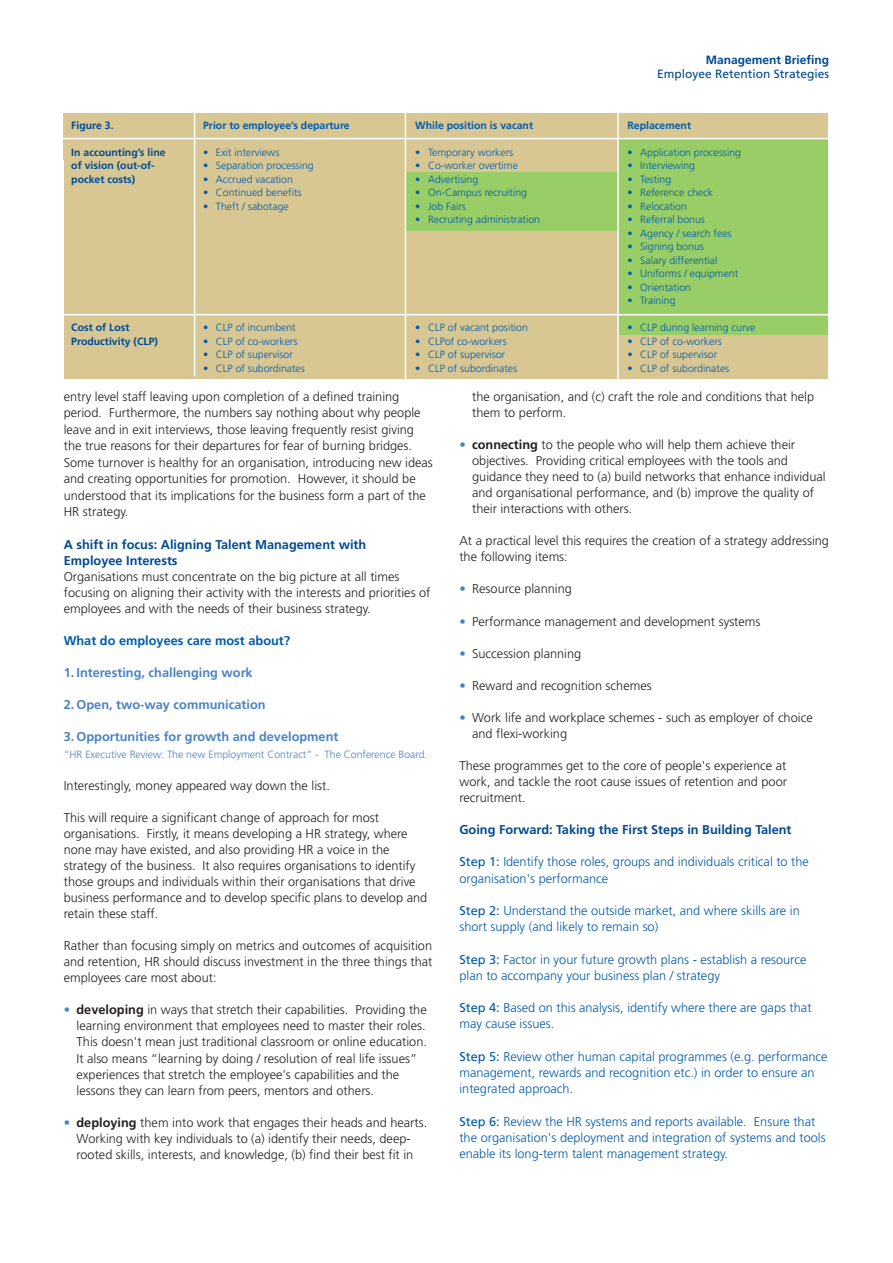
<style>
.page{position:relative;width:893px;height:1263px;background:#fff}
.page>*{position:absolute;margin:0;border:0;box-sizing:border-box;transform-origin:0 0}
.t1{font:300 12.75px/16px "Frutiger";color:#231f20}
.t2{font:300 12.75px/16.2px "Frutiger";color:#015bab}
.t3{font:700 12.75px/16px "Frutiger";color:#014990}
.t4{font:700 12.75px "Frutiger";color:#4b82c3}
.t5{font:700 12.75px "Frutiger";color:#015bab}
.t6{font:12px "Frutiger";color:#014990}
.t7{font:700 12px "Frutiger";color:#014990}
.t8{font:300 10.5px "Frutiger";color:#015bab}
.t9{font:700 10.5px/13.5px "Frutiger";color:#014990}
.t10{font:300 10.5px "Frutiger";color:#4b82c3}
.t11{font:700 10.5px "Frutiger";color:#015bab}
.s1{font-weight:700;color:#4b82c3}
.s2{font-weight:700}
.s3{font-weight:400}
</style>
<div class="page">
<div style="left:184px;top:152px;width:644px;height:226px;background:#d8c793"></div>
<div style="left:64px;top:152px;width:123px;height:226px;background:#d8c793"></div>
<div style="left:64px;top:113px;width:764px;height:47px;background:#d8c793"></div>
<hr style="left:194px;top:106px;width:1px;height:270px;background:#fff">
<div style="left:406px;top:172px;width:212px;height:59px;background:#99cd65"></div>
<hr style="left:405px;top:106px;width:1px;height:280px;background:#fff">
<div style="left:618px;top:139px;width:209px;height:195px;background:#99cd65"></div>
<hr style="left:55px;top:314px;width:783px;height:1px;background:#fff">
<hr style="left:55px;top:138px;width:783px;height:1px;background:#fff">
<hr style="left:617px;top:106px;width:2px;height:277px;background:#fff">
<p class="t9" style="left:71px;top:119px;width:44px">Figure 3.</p>
<p class="t9" style="left:71px;top:146px;width:96px">In accounting’s line of vision (out-of&shy;pocket costs)</p>
<p class="t11" style="left:203px;top:121px;width:148px">Prior to employee’s departure</p>
<p class="t8" style="left:203px;top:148px;width:78px">• Exit interviews</p>
<p class="t8" style="left:203px;top:161px;width:112px">• Separation processing</p>
<p class="t8" style="left:203px;top:175px;width:91px">• Accrued vacation</p>
<p class="t8" style="left:203px;top:188px;width:100px">• Continued benefits</p>
<p class="t8" style="left:203px;top:202px;width:87px">• Theft / sabotage</p>
<p class="t9" style="left:71px;top:322px;width:88px">Cost of Lost<br>Productivity (CLP)</p>
<p class="t8" style="left:203px;top:323px;width:94px">• CLP of incumbent</p>
<p class="t8" style="left:203px;top:337px;width:96px">• CLP of co-workers</p>
<p class="t8" style="left:203px;top:350px;width:91px">• CLP of supervisor</p>
<p class="t8" style="left:203px;top:364px;width:103px">• CLP of subordinates</p>
<p class="t11" style="left:415px;top:121px;width:119px">While position is vacant</p>
<p class="t8" style="left:415px;top:148px;width:99px">• Temporary workers</p>
<p class="t8" style="left:415px;top:161px;width:104px">• Co-worker overtime</p>
<p class="t8" style="left:415px;top:175px;width:64px">• Advertising</p>
<p class="t8" style="left:415px;top:188px;width:113px">• On-Campus recruiting</p>
<p class="t8" style="left:415px;top:202px;width:52px">• Job Fairs</p>
<p class="t8" style="left:415px;top:215px;width:126px">• Recruiting administration</p>
<p class="t8" style="left:415px;top:323px;width:114px">• CLP of vacant position</p>
<p class="t8" style="left:415px;top:337px;width:93px">• CLPof co-workers</p>
<p class="t8" style="left:415px;top:350px;width:91px">• CLP of supervisor</p>
<p class="t8" style="left:415px;top:364px;width:103px">• CLP of subordinates</p>
<p class="t7" style="left:706px;top:55px;width:125px">Management Briefing</p>
<p class="t6" style="left:657px;top:69px;width:174px">Employee Retention Strategies</p>
<p class="t11" style="left:627px;top:121px;width:65px">Replacement</p>
<p class="t8" style="left:627px;top:148px;width:115px">• Application processing</p>
<p class="t8" style="left:627px;top:161px;width:69px">• Interviewing</p>
<p class="t8" style="left:627px;top:175px;width:45px">• Testing</p>
<p class="t8" style="left:627px;top:188px;width:87px">• Reference check</p>
<p class="t8" style="left:627px;top:202px;width:61px">• Relocation</p>
<p class="t8" style="left:627px;top:215px;width:79px">• Referral bonus</p>
<p class="t8" style="left:627px;top:229px;width:106px">• Agency / search fees</p>
<p class="t8" style="left:627px;top:242px;width:78px">• Signing bonus</p>
<p class="t8" style="left:627px;top:256px;width:91px">• Salary differential</p>
<p class="t8" style="left:627px;top:269px;width:112px">• Uniforms / equipment</p>
<p class="t8" style="left:627px;top:283px;width:65px">• Orientation</p>
<p class="t8" style="left:627px;top:296px;width:49px">• Training</p>
<p class="t8" style="left:627px;top:323px;width:129px">• CLP during learning curve</p>
<p class="t8" style="left:627px;top:337px;width:96px">• CLP of co-workers</p>
<p class="t8" style="left:627px;top:350px;width:91px">• CLP of supervisor</p>
<p class="t8" style="left:627px;top:364px;width:103px">• CLP of subordinates</p>
<p class="t1" style="left:64px;top:389px;width:371px;line-height:16.5px">entry level staff leaving upon completion of a defined training period. Furthermore, the numbers say nothing about why people leave and in exit interviews, those leaving frequently resist giving the true reasons for their departures for fear of burning bridges.<br>Some turnover is healthy for an organisation, introducing new ideas and creating opportunities for promotion. However, it should be understood that its implications for the business form a part of the HR strategy.</p>
<p class="t3" style="left:64px;top:537px;width:304px">A shift in focus: Aligning Talent Management with<br>Employee Interests</p>
<p class="t1" style="left:64px;top:569px;width:368px">Organisations must concentrate on the big picture at all times focusing on aligning their activity with the interests and priorities of employees and with the needs of their business strategy.</p>
<p class="t5" style="left:64px;top:636px;width:228px">What do employees care most about?</p>
<p class="t4" style="left:64px;top:668px;width:190px">1. Interesting, challenging work</p>
<p class="t4" style="left:64px;top:700px;width:203px">2. Open, two-way communication</p>
<p class="t4" style="left:64px;top:732px;width:276px">3. Opportunities for growth and development</p>
<p class="t10" style="left:64px;top:750px;width:365px">“HR Executive Review: The new Employment Contract” - The Conference Board.</p>
<p class="t1" style="left:64px;top:778px;width:268px">Interestingly, money appeared way down the list.</p>
<p class="t1" style="left:64px;top:810px;width:365px">This will require a significant change of approach for most organisations. Firstly, it means developing a HR strategy, where none may have existed, and also providing HR a voice in the strategy of the business. It also requires organisations to identify those groups and individuals within their organisations that drive business performance and to develop specific plans to develop and retain these staff.</p>
<p class="t1" style="left:64px;top:939px;width:370px;text-align:justify">Rather than focusing simply on metrics and outcomes of acquisition and retention, HR should discuss investment in the three things that employees care most about:</p>
<p class="t1" style="left:77px;top:1003px;width:352px;text-indent:-13px"><span class="s1">•</span> <span class="s2">developing</span> in ways that stretch their capabilities. Providing the learning environment that employees need to master their roles.<br>This doesn't mean just traditional classroom or online education.<br>It also means “learning by doing / resolution of real life issues” experiences that stretch the employee's capabilities and the lessons they can learn from peers, mentors and others.</p>
<p class="t1" style="left:64px;top:1115px;width:365px;text-align:center"><span class="s1">•</span> <span class="s2">deploying</span> them into work that engages their heads and hearts.<br>Working with key individuals to (a) identify their needs, deep&shy;rooted skills, interests, and knowledge, (b) find their best fit in</p>
<p class="t1" style="left:472px;top:389px;width:343px">the organisation, and (c) craft the role and conditions that help them to perform.</p>
<p class="t1" style="left:472px;top:437px;width:355px;text-indent:-13px"><span class="s1">•</span> <span class="s2">connecting</span> to the people who will help them achieve their objectives. Providing critical employees with the tools and guidance they need to (a) build networks that enhance individual and organisational performance, and (b) improve the quality of their interactions with others.</p>
<p class="t1" style="left:459px;top:534px;width:371px">At a practical level this requires the creation of a strategy addressing the following items:</p>
<p class="t1" style="left:459px;top:582px;width:114px"><span class="s1">•</span> Resource planning</p>
<p class="t1" style="left:459px;top:614px;width:303px"><span class="s1">•</span> Performance management and development systems</p>
<p class="t1" style="left:459px;top:646px;width:123px"><span class="s1">•</span> Succession planning</p>
<p class="t1" style="left:459px;top:678px;width:194px"><span class="s1">•</span> Reward and recognition schemes</p>
<p class="t1" style="left:472px;top:710px;width:342px;text-indent:-13px"><span class="s1">•</span> Work life and workplace schemes - such as employer of choice and flexi-working</p>
<p class="t1" style="left:459px;top:758px;width:329px;text-align:justify">These programmes get to the core of people's experience at work, and tackle the root cause issues of retention and poor recruitment.</p>
<p class="t3" style="left:459px;top:823px;width:334px">Going Forward: Taking the First Steps in Building Talent</p>
<p class="t2" style="left:459px;top:855px;width:351px"><span class="s3">Step 1:</span> Identify those roles, groups and individuals critical to the organisation's performance</p>
<p class="t2" style="left:459px;top:903px;width:342px"><span class="s3">Step 2:</span> Understand the outside market, and where skills are in short supply (and likely to remain so)</p>
<p class="t2" style="left:459px;top:952px;width:348px"><span class="s3">Step 3:</span> Factor in your future growth plans - establish a resource plan to accompany your business plan / strategy</p>
<p class="t2" style="left:459px;top:1001px;width:354px"><span class="s3">Step 4:</span> Based on this analysis, identify where there are gaps that may cause issues.</p>
<p class="t2" style="left:459px;top:1049px;width:370px"><span class="s3">Step 5:</span> Review other human capital programmes (e.g. performance management, rewards and recognition etc.) in order to ensure an integrated approach.</p>
<p class="t2" style="left:459px;top:1114px;width:368px"><span class="s3">Step 6:</span> Review the HR systems and reports available. Ensure that the organisation's deployment and integration of systems and tools enable its long-term talent management strategy.</p>
</div>
